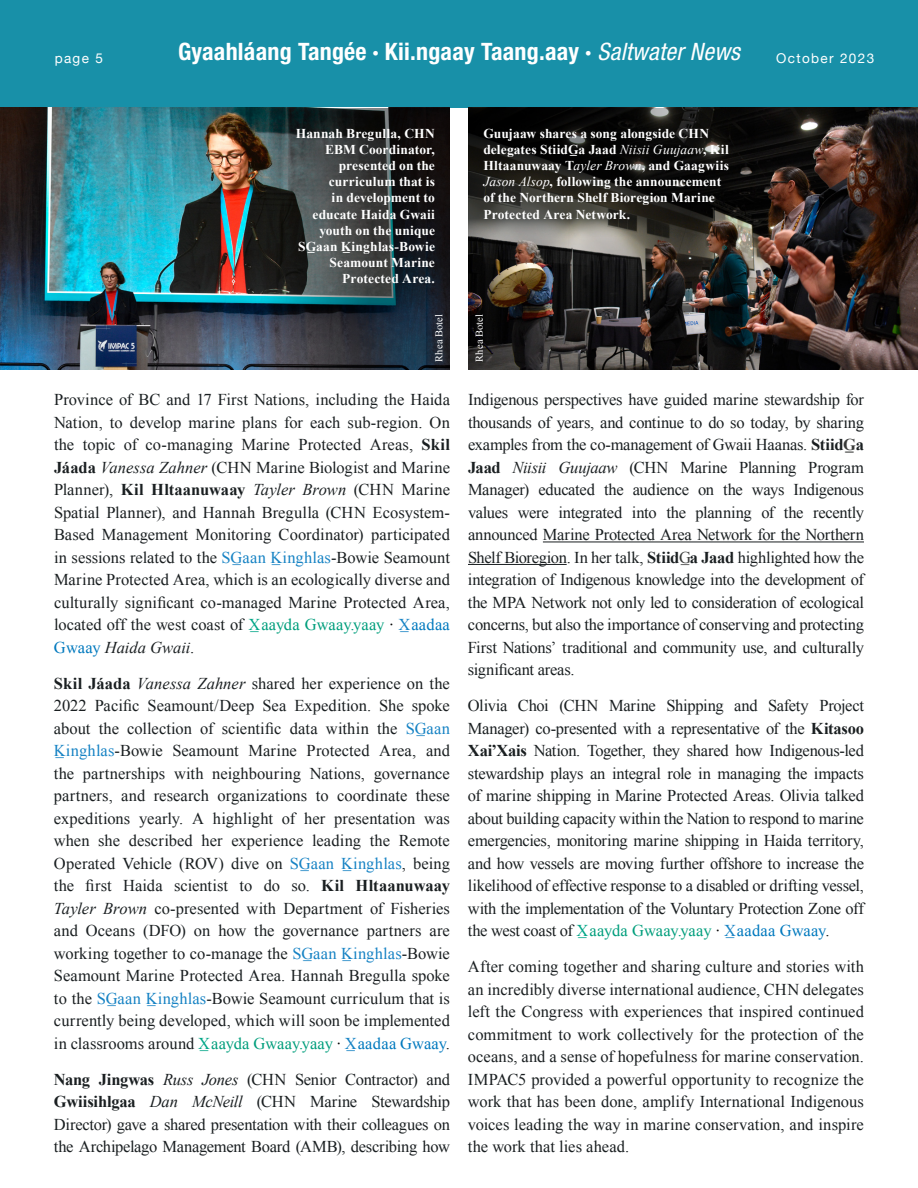
<style>
.page{position:relative;width:918px;height:1188px;background:#fff}
.page>*{position:absolute;margin:0;border:0;box-sizing:border-box;transform-origin:0 0}
.t1{font:700 condensed 24px "Helvetica Neue LT Std";letter-spacing:.01em;color:#fff}
.t2{font:16.5px/22.5px "Times New Roman";letter-spacing:-.005em;color:#1a1f21;text-align:justify}
.t3{font:700 13.5px/16.2px "Times New Roman";letter-spacing:.005em;color:#fff;text-align:right}
.t4{font:13.5px "Helvetica Neue";letter-spacing:.1em;color:#fff}
.t5{font:10.5px "Times New Roman";letter-spacing:.015em;color:#fff}
.s1{font-weight:400;font-style:italic}
.s2{font-weight:700}
.s3{font-style:italic}
.s4{color:#1783c4}
.s5{color:#00a687}
.s6{color:#009e7c}
.s7{color:#000}
.s8{color:#0079be}
.s9{font-weight:700;color:#393a39}
.s10{color:#393a39}
</style>
<div class="page">
<div style="left:0;top:0;width:918px;height:108px;background:#1890a8"></div>
<hr style="left:917px;top:108px;width:1px;height:1080px;background:#a0c2d0">
<img style="left:0;top:108px;width:257px;height:262px">
<img style="left:468px;top:108px;width:450px;height:262px">
<svg style="left:257px;top:108px;width:193px;height:262px;background:#2a3236"></svg>
<svg style="left:468px;top:108px;width:288px;height:131px;background:#23221f"></svg>
<hr style="left:543px;top:542px;width:321px;height:1px;background:#1a1f21">
<hr style="left:468px;top:564px;width:99px;height:1px;background:#1a1f21">
<p class="t4" style="left:55px;top:48px;width:50px">page 5</p>
<h1 class="t1" style="left:178px;top:37px;width:563px">Gyaahláang Tangée · Kii.ngaay Taang.aay · <span class="s1">Saltwater News</span></h1>
<p class="t4" style="left:776px;top:48px;width:99px">October 2023</p>
<p class="t3" style="left:296px;top:125px;width:141px">Hannah Bregulla, CHN<br>EBM Coordinator, presented on the curriculum that is<br>in development to educate Haida Gwaii youth on the unique<br>SG̲aan K̲inghlas-Bowie<br>Seamount Marine<br>Protected Area.</p>
<p class="t5" style="left:432px;top:362px;width:50px;rotate:-90deg">Rhea Botel</p>
<p class="t2" style="left:54px;top:388px;width:398px">Province of BC and 17 First Nations, including the Haida Nation, to develop marine plans for each sub-region. On the topic of co-managing Marine Protected Areas, <span class="s2">Skil Jáada</span> <span class="s3">Vanessa Zahner</span> (CHN Marine Biologist and Marine Planner), <span class="s2">Kil Hltaanuwaay</span> <span class="s3">Tayler Brown</span> (CHN Marine Spatial Planner), and Hannah Bregulla (CHN Ecosystem-Based Management Monitoring Coordinator) participated in sessions related to the <span class="s4">SG̲aan K̲inghlas</span>-Bowie Seamount Marine Protected Area, which is an ecologically diverse and culturally significant co-managed Marine Protected Area, located off the west coast of <span class="s5">X̲</span><span class="s6">aayda Gwaay.yaay</span> <span class="s7">∙</span> <span class="s4">X̲</span><span class="s8">aadaa Gwaay</span> <span class="s3">Haida Gwaii</span>.</p>
<p class="t2" style="left:54px;top:672px;width:398px"><span class="s2">Skil Jáada</span> <span class="s3">Vanessa Zahner</span> shared her experience on the 2022 Pacific Seamount/Deep Sea Expedition. She spoke about the collection of scientific data within the <span class="s4">SG̲aan K̲inghlas</span>-Bowie Seamount Marine Protected Area, and the partnerships with neighbouring Nations, governance partners, and research organizations to coordinate these expeditions yearly. A highlight of her presentation was when she described her experience leading the Remote Operated Vehicle (ROV) dive on <span class="s4">SG̲aan K̲inghlas</span>, being the first Haida scientist to do so. <span class="s2">Kil Hltaanuwaay </span><span class="s3">Tayler Brown</span> co-presented with Department of Fisheries and Oceans (DFO) on how the governance partners are working together to co-manage the <span class="s4">SG̲aan K̲inghlas</span>-Bowie Seamount Marine Protected Area. Hannah Bregulla spoke to the <span class="s4">SG̲aan K̲inghlas</span>-Bowie Seamount curriculum that is currently being developed, which will soon be implemented in classrooms around <span class="s5">X̲</span><span class="s6">aayda Gwaay.yaay</span> <span class="s7">∙</span> <span class="s4">X̲</span><span class="s8">aadaa Gwaay</span>.</p>
<p class="t2" style="left:54px;top:1068px;width:398px"><span class="s2">Nang Jingwas</span> <span class="s3">Russ Jones</span> (CHN Senior Contractor) and <span class="s2">Gwiisihlgaa</span> <span class="s3">Dan McNeill</span> (CHN Marine Stewardship Director) gave a shared presentation with their colleagues on the Archipelago Management Board (AMB), describing how</p>
<p class="t3" style="left:483px;top:125px;width:247px;text-align:left">Guujaaw shares a song alongside CHN delegates StiidG̲a Jaad <span class="s1">Niisii Guujaaw</span>, Kil Hltaanuwaay T<span class="s1">ayler Brown</span>, and Gaagwiis <span class="s1">Jason Alsop</span>, following the announcement of the Northern Shelf Bioregion Marine Protected Area Network.</p>
<p class="t5" style="left:472px;top:362px;width:50px;rotate:-90deg">Rhea Botel</p>
<p class="t2" style="left:468px;top:388px;width:398px">Indigenous perspectives have guided marine stewardship for thousands of years, and continue to do so today, by sharing examples from the co-management of Gwaii Haanas. <span class="s2">Stiid</span><span class="s9">G̲</span><span class="s2">a Jaad</span> <span class="s3">Niisii Guujaaw</span> (CHN Marine Planning Program Manager) educated the audience on the ways Indigenous values were integrated into the planning of the recently announced Marine Protected Area Network for the Northern Shelf Bioregion. In her talk, <span class="s2">Stiid</span><span class="s10">G̲</span><span class="s2">a Jaad</span> highlighted how the integration of Indigenous knowledge into the development of the MPA Network not only led to consideration of ecological concerns, but also the importance of conserving and protecting First Nations’ traditional and community use, and culturally significant areas.</p>
<p class="t2" style="left:468px;top:694px;width:398px">Olivia Choi (CHN Marine Shipping and Safety Project Manager) co-presented with a representative of the <span class="s2">Kitasoo Xai’Xais</span> Nation. Together, they shared how Indigenous-led stewardship plays an integral role in managing the impacts of marine shipping in Marine Protected Areas. Olivia talked about building capacity within the Nation to respond to marine emergencies, monitoring marine shipping in Haida territory, and how vessels are moving further offshore to increase the likelihood of effective response to a disabled or drifting vessel, with the implementation of the Voluntary Protection Zone off the west coast of <span class="s5">X̲</span><span class="s6">aayda Gwaay.yaay</span> <span class="s7">∙</span> <span class="s4">X̲</span><span class="s8">aadaa Gwaay</span>.</p>
<p class="t2" style="left:468px;top:955px;width:398px">After coming together and sharing culture and stories with an incredibly diverse international audience, CHN delegates left the Congress with experiences that inspired continued commitment to work collectively for the protection of the oceans, and a sense of hopefulness for marine conservation.<br>IMPAC5 provided a powerful opportunity to recognize the work that has been done, amplify International Indigenous voices leading the way in marine conservation, and inspire the work that lies ahead.</p>
</div>
